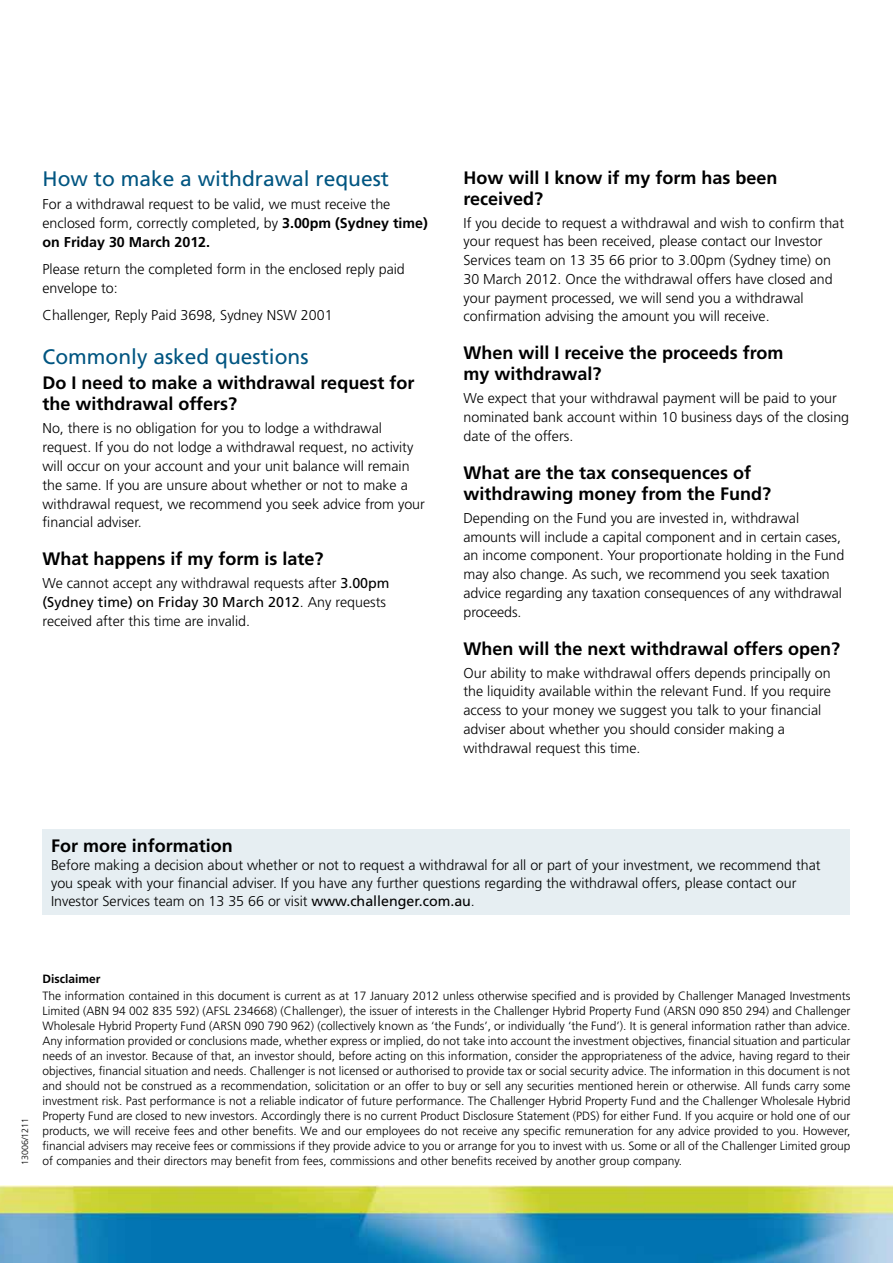
<style>
.page{position:relative;width:893px;height:1263px;background:#fff}
.page>*{position:absolute;margin:0;border:0;box-sizing:border-box;transform-origin:0 0}
.t1{font:21px "Frutiger";color:#005581}
.t2{font:700 18px/21px "Frutiger";color:#000}
.t3{font:300 14.25px/18.8px "Frutiger";color:#000}
.t4{font:300 12px/15px "Frutiger";color:#000;text-align:justify}
.t5{font:700 12px "Frutiger";color:#000}
.t6{font:300 9px "Frutiger";color:#000}
.s1{font-weight:700}
.s2{font-weight:400}
</style>
<div class="page">
<img style="left:0;top:1185px;width:893px;height:78px">
<div style="left:43px;top:829px;width:807px;height:85px;background:#e6eef2"></div>
<h1 class="t1" style="left:43px;top:167px;width:348px">How to make a withdrawal request</h1>
<p class="t3" style="left:43px;top:195px;width:387px">For a withdrawal request to be valid, we must receive the enclosed form, correctly completed, by <span class="s1">3.00pm (Sydney time) on Friday 30 March 2012.</span></p>
<p class="t3" style="left:43px;top:260px;width:364px">Please return the completed form in the enclosed reply paid envelope to:</p>
<p class="t3" style="left:43px;top:306px;width:292px">Challenger, Reply Paid 3698, Sydney NSW 2001</p>
<h1 class="t1" style="left:43px;top:345px;width:268px">Commonly asked questions</h1>
<p class="t2" style="left:43px;top:373px;width:373px">Do I need to make a withdrawal request for the withdrawal offers?</p>
<p class="t3" style="left:43px;top:419px;width:384px">No, there is no obligation for you to lodge a withdrawal request. If you do not lodge a withdrawal request, no activity will occur on your account and your unit balance will remain the same. If you are unsure about whether or not to make a withdrawal request, we recommend you seek advice from your financial adviser.</p>
<p class="t2" style="left:43px;top:549px;width:283px">What happens if my form is late?</p>
<p class="t3" style="left:43px;top:574px;width:349px">We cannot accept any withdrawal requests after <span class="s2">3.00pm (Sydney time) on Friday 30 March 2012</span>. Any requests received after this time are invalid.</p>
<p class="t2" style="left:463px;top:167px;width:316px">How will I know if my form has been received?</p>
<p class="t3" style="left:463px;top:213px;width:382px">If you decide to request a withdrawal and wish to confirm that your request has been received, please contact our Investor Services team on 13 35 66 prior to 3.00pm (Sydney time) on 30 March 2012. Once the withdrawal offers have closed and your payment processed, we will send you a withdrawal confirmation advising the amount you will receive.</p>
<p class="t2" style="left:463px;top:343px;width:322px">When will I receive the proceeds from my withdrawal?</p>
<p class="t3" style="left:463px;top:389px;width:387px">We expect that your withdrawal payment will be paid to your nominated bank account within 10 business days of the closing date of the offers.</p>
<p class="t2" style="left:463px;top:462px;width:309px">What are the tax consequences of withdrawing money from the Fund?</p>
<p class="t3" style="left:463px;top:509px;width:382px">Depending on the Fund you are invested in, withdrawal amounts will include a capital component and in certain cases, an income component. Your proportionate holding in the Fund may also change. As such, we recommend you seek taxation advice regarding any taxation consequences of any withdrawal proceeds.</p>
<p class="t2" style="left:463px;top:638px;width:378px">When will the next withdrawal offers open?</p>
<p class="t3" style="left:463px;top:664px;width:369px">Our ability to make withdrawal offers depends principally on the liquidity available within the relevant Fund. If you require access to your money we suggest you talk to your financial adviser about whether you should consider making a withdrawal request this time.</p>
<p class="t2" style="left:51px;top:835px;width:183px">For more information</p>
<p class="t3" style="left:51px;top:856px;width:771px;line-height:18px">Before making a decision about whether or not to request a withdrawal for all or part of your investment, we recommend that you speak with your financial adviser. If you have any further questions regarding the withdrawal offers, please contact our<br>Investor Services team on 13 35 66 or visit <span class="s2">www.challenger.com.au</span>.</p>
<p class="t6" style="left:20px;top:1165px;width:49px;rotate:-90deg">13006/1211</p>
<p class="t5" style="left:43px;top:972px;width:60px">Disclaimer</p>
<p class="t4" style="left:42px;top:989px;width:809px">The information contained in this document is current as at 17 January 2012 unless otherwise specified and is provided by Challenger Managed Investments Limited (ABN 94 002 835 592) (AFSL 234668) (Challenger), the issuer of interests in the Challenger Hybrid Property Fund (ARSN 090 850 294) and Challenger Wholesale Hybrid Property Fund (ARSN 090 790 962) (collectively known as ‘the Funds’, or individually ‘the Fund’). It is general information rather than advice.<br>Any information provided or conclusions made, whether express or implied, do not take into account the investment objectives, financial situation and particular needs of an investor. Because of that, an investor should, before acting on this information, consider the appropriateness of the advice, having regard to their objectives, financial situation and needs. Challenger is not licensed or authorised to provide tax or social security advice. The information in this document is not and should not be construed as a recommendation, solicitation or an offer to buy or sell any securities mentioned herein or otherwise. All funds carry some investment risk. Past performance is not a reliable indicator of future performance. The Challenger Hybrid Property Fund and the Challenger Wholesale Hybrid Property Fund are closed to new investors. Accordingly there is no current Product Disclosure Statement (PDS) for either Fund. If you acquire or hold one of our products, we will receive fees and other benefits. We and our employees do not receive any specific remuneration for any advice provided to you. However, financial advisers may receive fees or commissions if they provide advice to you or arrange for you to invest with us. Some or all of the Challenger Limited group of companies and their directors may benefit from fees, commissions and other benefits received by another group company.</p>
</div>
